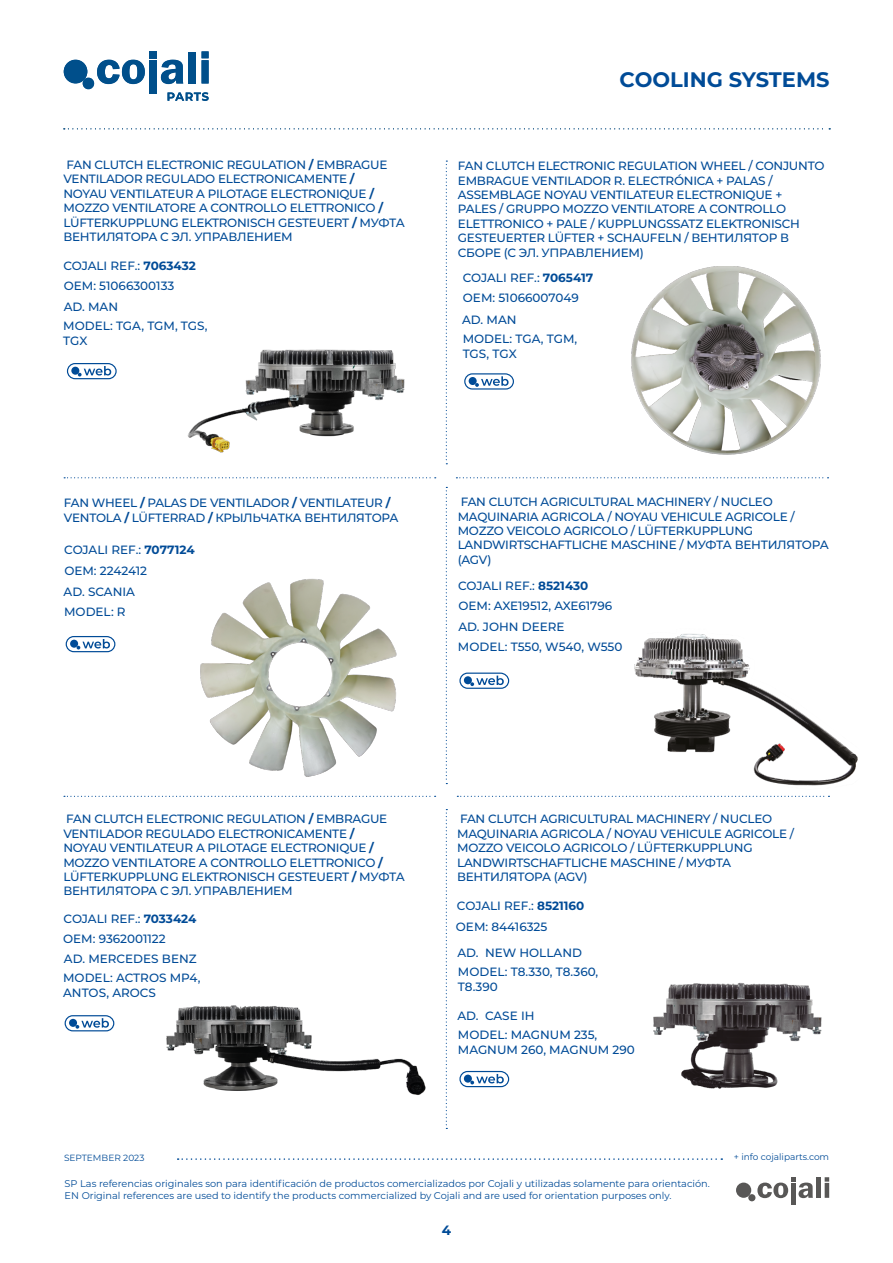
<style>
.page{position:relative;width:893px;height:1263px;background:#fff}
.page>*{position:absolute;margin:0;border:0;box-sizing:border-box;transform-origin:0 0}
.t1{font:700 21px "Montserrat";color:#004b97}
.t2{font:700 13.5px "Montserrat";color:#004b97}
.t3{font:500 12px/14.4px "Montserrat";letter-spacing:-.02em;color:#004b97}
.t4{font:500 12px/20.9px "Montserrat";color:#004b97}
.t5{font:9.75px/12px "Montserrat";color:#004b97}
.t6{font:9px "Montserrat";color:#004b97}
.s1{font-weight:700}
</style>
<div class="page">
<div style="left:149px;top:51px;width:8px;height:7px;background:#004f8b"></div>
<div style="left:64px;top:60px;width:23px;height:23px;background:#004f8b;border-radius:50%"></div>
<div style="left:816px;top:1178px;width:5px;height:20px;background:#585756"></div>
<svg style="left:825px;top:1177px;width:4px;height:21px"></svg>
<div style="left:736px;top:1182px;width:15px;height:16px;background:#585756;border-radius:50%"></div>
<div style="left:748px;top:1194px;width:7px;height:7px;background:#585756;border-radius:50%"></div>
<div style="left:791px;top:1183px;width:5px;height:21px;background:#585756"></div>
<svg style="left:757px;top:1177px;width:56px;height:21px"></svg>
<svg style="left:178px;top:1158px;width:544px;height:2px"></svg>
<svg style="left:97px;top:60px;width:48px;height:24px"></svg>
<div style="left:149px;top:52px;width:8px;height:7px;background:#004f8b"></div>
<svg style="left:161px;top:60px;width:22px;height:24px"></svg>
<div style="left:189px;top:52px;width:7px;height:32px;background:#004f8b"></div>
<svg style="left:202px;top:51px;width:7px;height:33px"></svg>
<div style="left:149px;top:61px;width:8px;height:33px;background:#004f8b"></div>
<div style="left:64px;top:60px;width:23px;height:24px;background:#004f8b;border-radius:50%"></div>
<div style="left:83px;top:78px;width:11px;height:11px;background:#004f8b;border-radius:50%"></div>
<svg style="left:168px;top:92px;width:41px;height:9px"></svg>
<svg style="left:446px;top:809px;width:1px;height:140px"></svg>
<svg style="left:446px;top:161px;width:1px;height:303px"></svg>
<svg style="left:446px;top:487px;width:1px;height:297px"></svg>
<svg style="left:459px;top:672px;width:51px;height:17px"></svg>
<svg style="left:459px;top:1070px;width:51px;height:18px"></svg>
<svg style="left:64px;top:1015px;width:51px;height:17px"></svg>
<svg style="left:66px;top:363px;width:51px;height:17px"></svg>
<svg style="left:464px;top:373px;width:50px;height:17px"></svg>
<img style="left:176px;top:349px;width:248px;height:130px">
<img style="left:587px;top:634px;width:271px;height:163px">
<svg style="left:64px;top:477px;width:372px;height:1px"></svg>
<svg style="left:456px;top:477px;width:372px;height:1px"></svg>
<img style="left:653px;top:982px;width:169px;height:107px">
<img style="left:166px;top:950px;width:282px;height:179px">
<svg style="left:65px;top:636px;width:51px;height:17px"></svg>
<img style="left:200px;top:578px;width:197px;height:199px">
<img style="left:631px;top:267px;width:190px;height:188px">
<svg style="left:64px;top:796px;width:372px;height:1px"></svg>
<svg style="left:457px;top:796px;width:372px;height:1px"></svg>
<svg style="left:64px;top:128px;width:766px;height:2px"></svg>
<h1 class="t1" style="left:620px;top:65px;width:211px">COOLING SYSTEMS</h1>
<p class="t3" style="left:63px;top:157px;width:343px">FAN CLUTCH ELECTRONIC REGULATION <span class="s1">/</span> EMBRAGUE VENTILADOR REGULADO ELECTRONICAMENTE <span class="s1">/<br></span>NOYAU VENTILATEUR A PILOTAGE ELECTRONIQUE <span class="s1">/ </span>MOZZO VENTILATORE A CONTROLLO ELETTRONICO <span class="s1">/ </span>LÜFTERKUPPLUNG ELEKTRONISCH GESTEUERT <span class="s1">/</span> МУФТА ВЕНТИЛЯТОРА С ЭЛ. УПРАВЛЕНИЕМ</p>
<p class="t3" style="left:458px;top:158px;width:368px">FAN CLUTCH ELECTRONIC REGULATION WHEEL / CONJUNTO EMBRAGUE VENTILADOR R. ELECTRÓNICA + PALAS / ASSEMBLAGE NOYAU VENTILATEUR ELECTRONIQUE +<br>PALES / GRUPPO MOZZO VENTILATORE A CONTROLLO ELETTRONICO + PALE / KUPPLUNGSSATZ ELEKTRONISCH GESTEUERTER LÜFTER + SCHAUFELN / ВЕНТИЛЯТОР В СБОРЕ (С ЭЛ. УПРАВЛЕНИЕМ)</p>
<p class="t4" style="left:63px;top:255px;width:134px">COJALI REF.: <span class="s1">7063432<br></span>OEM: 51066300133<br>AD. MAN</p>
<p class="t4" style="left:63px;top:318px;width:146px;line-height:14.4px">MODEL: TGA, TGM, TGS,<br>TGX</p>
<p class="t4" style="left:462px;top:267px;width:133px">COJALI REF.: <span class="s1">7065417<br></span>OEM: 51066007049<br>AD. MAN</p>
<p class="t4" style="left:463px;top:331px;width:116px;line-height:14.4px">MODEL: TGA, TGM,<br>TGS, TGX</p>
<p class="t3" style="left:64px;top:495px;width:336px">FAN WHEEL <span class="s1">/</span> PALAS DE VENTILADOR <span class="s1">/</span> VENTILATEUR <span class="s1">/<br></span>VENTOLA <span class="s1">/</span> LÜFTERRAD <span class="s1">/</span> КРЫЛЬЧАТКА ВЕНТИЛЯТОРА</p>
<p class="t4" style="left:64px;top:539px;width:133px">COJALI REF.: <span class="s1">7077124<br></span>OEM: 2242412<br>AD. SCANIA</p>
<p class="t3" style="left:64px;top:604px;width:63px">MODEL: R</p>
<p class="t3" style="left:458px;top:494px;width:373px">FAN CLUTCH AGRICULTURAL MACHINERY / NUCLEO MAQUINARIA AGRICOLA / NOYAU VEHICULE AGRICOLE / MOZZO VEICOLO AGRICOLO / LÜFTERKUPPLUNG LANDWIRTSCHAFTLICHE MASCHINE / МУФТА ВЕНТИЛЯТОРА (AGV)</p>
<p class="t4" style="left:458px;top:575px;width:166px;line-height:20.4px">COJALI REF.: <span class="s1">8521430<br></span>OEM: AXE19512, AXE61796<br>AD. JOHN DEERE<br>MODEL: T550, W540, W550</p>
<p class="t3" style="left:63px;top:811px;width:343px">FAN CLUTCH ELECTRONIC REGULATION <span class="s1">/</span> EMBRAGUE VENTILADOR REGULADO ELECTRONICAMENTE <span class="s1">/<br></span>NOYAU VENTILATEUR A PILOTAGE ELECTRONIQUE <span class="s1">/ </span>MOZZO VENTILATORE A CONTROLLO ELETTRONICO <span class="s1">/ </span>LÜFTERKUPPLUNG ELEKTRONISCH GESTEUERT <span class="s1">/</span> МУФТА ВЕНТИЛЯТОРА С ЭЛ. УПРАВЛЕНИЕМ</p>
<p class="t3" style="left:457px;top:811px;width:338px">FAN CLUTCH AGRICULTURAL MACHINERY / NUCLEO MAQUINARIA AGRICOLA / NOYAU VEHICULE AGRICOLE / MOZZO VEICOLO AGRICOLO / LÜFTERKUPPLUNG LANDWIRTSCHAFTLICHE MASCHINE / МУФТА ВЕНТИЛЯТОРА (AGV)</p>
<p class="t4" style="left:63px;top:908px;width:135px;line-height:20.2px">COJALI REF.: <span class="s1">7033424<br></span>OEM: 9362001122<br>AD. MERCEDES BENZ</p>
<p class="t4" style="left:63px;top:970px;width:139px;line-height:14.4px">MODEL: ACTROS MP4,<br>ANTOS, AROCS</p>
<p class="t4" style="left:456px;top:894px;width:130px;line-height:21.5px">COJALI REF.: <span class="s1">8521160<br></span>OEM: 84416325</p>
<p class="t4" style="left:457px;top:941px;width:126px">AD. NEW HOLLAND</p>
<p class="t4" style="left:458px;top:964px;width:142px;line-height:14.4px">MODEL: T8.330, T8.360,<br>T8.390</p>
<p class="t3" style="left:457px;top:1008px;width:79px">AD. CASE IH</p>
<p class="t4" style="left:458px;top:1027px;width:178px;line-height:14.4px">MODEL: MAGNUM 235,<br>MAGNUM 260, MAGNUM 290</p>
<p class="t6" style="left:64px;top:1152px;width:82px">SEPTEMBER 2023</p>
<p class="t5" style="left:65px;top:1177px;width:647px">SP Las referencias originales son para identificación de productos comercializados por Cojali y utilizadas solamente para orientación.<br>EN Original references are used to identify the products commercialized by Cojali and are used for orientation purposes only.</p>
<p class="t2" style="left:442px;top:1220px;width:11px">4</p>
<p class="t6" style="left:734px;top:1150px;width:97px">+ info cojaliparts.com</p>
</div>
